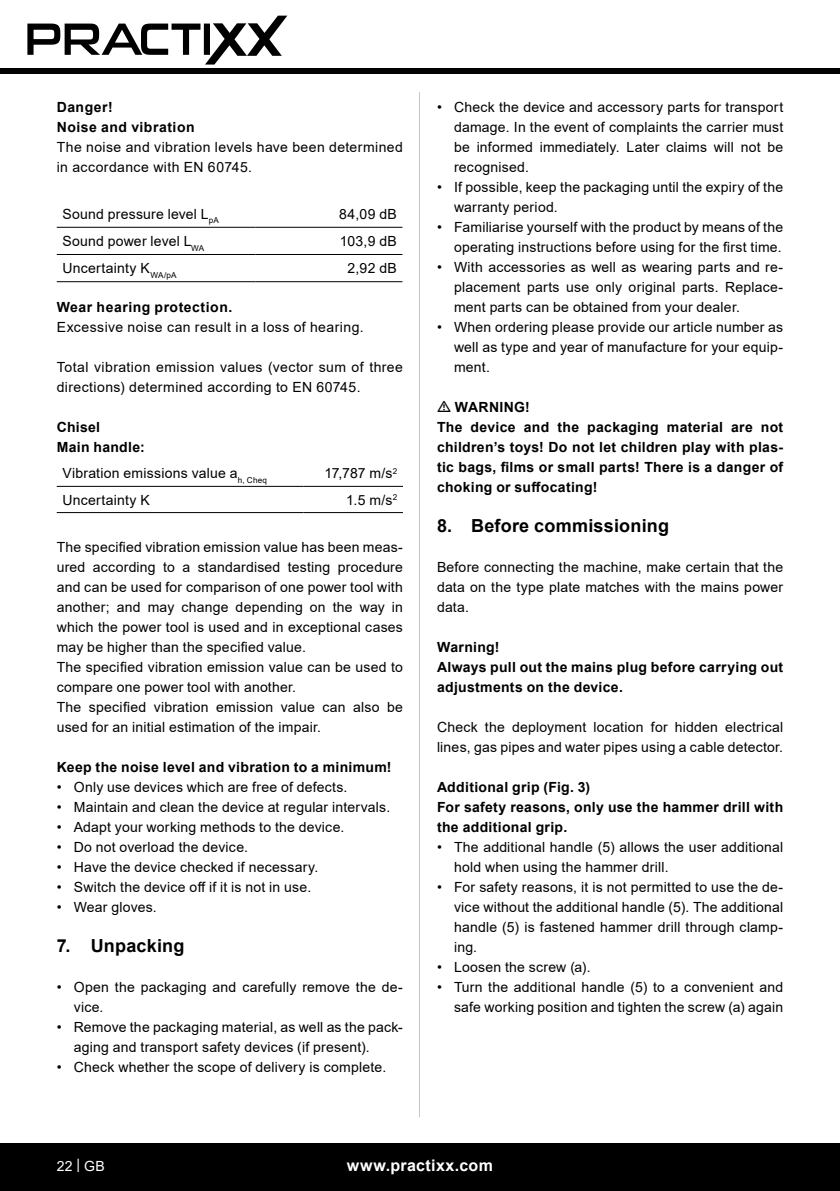
<style>
.page{position:relative;width:840px;height:1191px;background:#fff}
.page>*{position:absolute;margin:0;border:0;box-sizing:border-box;transform-origin:0 0}
.t1{font:700 18px "Arial";letter-spacing:.01em;color:#000}
.t2{font:700 16px "Arial";letter-spacing:.02em;color:#fff}
.t3{font:14px/20px "Arial";letter-spacing:.015em;color:#000}
.Grundtext_TT{font:700 14px/20px "Arial";letter-spacing:.02em;color:#000}
.t4{font:14px "Arial";color:#fff}
</style>
<div class="page">
<div style="left:0;top:1143px;width:839px;height:48px;background:#000"></div>
<div style="left:0;top:68px;width:839px;height:6px;background:#020202"></div>
<svg style="left:27px;top:16px;width:260px;height:49px"></svg>
<hr style="left:419px;top:92px;width:1px;height:1025px;background:#c7c7c7">
<svg style="left:57px;top:226px;width:345px;height:1px"></svg>
<hr style="left:57px;top:227px;width:198px;height:1px;background:#000">
<hr style="left:255px;top:227px;width:147px;height:1px;background:#000">
<hr style="left:57px;top:254px;width:198px;height:1px;background:#000">
<hr style="left:255px;top:254px;width:147px;height:1px;background:#000">
<hr style="left:57px;top:281px;width:198px;height:1px;background:#000">
<hr style="left:255px;top:281px;width:147px;height:1px;background:#000">
<svg style="left:57px;top:485px;width:346px;height:1px"></svg>
<hr style="left:57px;top:486px;width:246px;height:1px;background:#000">
<hr style="left:303px;top:486px;width:100px;height:1px;background:#000">
<hr style="left:57px;top:512px;width:246px;height:1px;background:#000">
<hr style="left:303px;top:512px;width:100px;height:1px;background:#000">
<p class="Grundtext_TT" style="left:57px;top:97px;width:57px">Danger!</p>
<p class="Grundtext_TT" style="left:57px;top:117px;width:139px">Noise and vibration</p>
<p class="t3" style="left:57px;top:137px;width:347px">The noise and vibration levels have been determined in accordance with EN 60745.</p>
<p class="t3" style="left:62px;top:204px;width:158px">Sound pressure level L<sub>pA</sub></p>
<p class="t3" style="left:339px;top:204px;width:59px">84,09 dB</p>
<p class="t3" style="left:62px;top:231px;width:143px">Sound power level L<sub>WA</sub></p>
<p class="t3" style="left:339px;top:231px;width:58px">103,9 dB</p>
<p class="t3" style="left:62px;top:258px;width:116px">Uncertainty K<sub>WA/pA</sub></p>
<p class="t3" style="left:347px;top:258px;width:51px">2,92 dB</p>
<p class="Grundtext_TT" style="left:57px;top:297px;width:177px">Wear hearing protection.</p>
<p class="t3" style="left:57px;top:317px;width:308px">Excessive noise can result in a loss of hearing.</p>
<p class="t3" style="left:57px;top:357px;width:347px">Total vibration emission values (vector sum of three directions) determined according to EN 60745.</p>
<p class="Grundtext_TT" style="left:57px;top:417px;width:45px">Chisel</p>
<p class="Grundtext_TT" style="left:57px;top:437px;width:89px">Main handle:</p>
<p class="t3" style="left:62px;top:463px;width:206px">Vibration emissions value a<sub>h,</sub> <sub>Cheq</sub></p>
<p class="t3" style="left:324px;top:463px;width:74px">17,787 m/s<sup>2</sup></p>
<p class="t3" style="left:62px;top:489px;width:89px">Uncertainty K</p>
<p class="t3" style="left:346px;top:489px;width:52px">1.5 m/s<sup>2</sup></p>
<p class="t3" style="left:57px;top:537px;width:347px;text-align:justify">The specified vibration emission value has been meas&shy;ured according to a standardised testing procedure and can be used for comparison of one power tool with another; and may change depending on the way in which the power tool is used and in exceptional cases may be higher than the specified value.</p>
<p class="t3" style="left:57px;top:657px;width:347px">The specified vibration emission value can be used to compare one power tool with another.</p>
<p class="t3" style="left:57px;top:697px;width:347px">The specified vibration emission value can also be used for an initial estimation of the impair.</p>
<p class="Grundtext_TT" style="left:57px;top:757px;width:336px">Keep the noise level and vibration to a minimum!</p>
<p class="t3" style="left:57px;top:777px;width:292px">• Only use devices which are free of defects.</p>
<p class="t3" style="left:57px;top:797px;width:335px">• Maintain and clean the device at regular intervals.</p>
<p class="t3" style="left:57px;top:817px;width:289px">• Adapt your working methods to the device.</p>
<p class="t3" style="left:57px;top:837px;width:193px">• Do not overload the device.</p>
<p class="t3" style="left:57px;top:857px;width:263px">• Have the device checked if necessary.</p>
<p class="t3" style="left:57px;top:877px;width:256px">• Switch the device off if it is not in use.</p>
<p class="t3" style="left:57px;top:897px;width:102px">• Wear gloves.</p>
<p class="t1" style="left:57px;top:933px;width:129px">7. Unpacking</p>
<p class="t3" style="left:74px;top:977px;width:330px;text-indent:-17px">• Open the packaging and carefully remove the de&shy;vice.</p>
<p class="t3" style="left:74px;top:1017px;width:330px;text-indent:-17px">• Remove the packaging material, as well as the pack&shy;aging and transport safety devices (if present).</p>
<p class="t3" style="left:57px;top:1057px;width:331px">• Check whether the scope of delivery is complete.</p>
<p class="t3" style="left:454px;top:97px;width:330px;text-align:justify;text-indent:-17px">• Check the device and accessory parts for transport damage. In the event of complaints the carrier must be informed immediately. Later claims will not be recognised.</p>
<p class="t3" style="left:454px;top:177px;width:330px;text-indent:-17px">• If possible, keep the packaging until the expiry of the warranty period.</p>
<p class="t3" style="left:437px;top:217px;width:347px;text-align:right">• Familiarise yourself with the product by means of the operating instructions before using for the first time.</p>
<p class="t3" style="left:454px;top:257px;width:330px;text-align:justify;text-indent:-17px">• With accessories as well as wearing parts and re&shy;placement parts use only original parts. Replace&shy;ment parts can be obtained from your dealer.</p>
<p class="t3" style="left:454px;top:317px;width:330px;text-align:justify;text-indent:-17px">• When ordering please provide our article number as well as type and year of manufacture for your equip&shy;ment.</p>
<p class="Grundtext_TT" style="left:454px;top:397px;width:76px">WARNING!</p>
<p class="Grundtext_TT" style="left:437px;top:417px;width:347px;text-align:justify">The device and the packaging material are not children’s toys! Do not let children play with plas&shy;tic bags, films or small parts! There is a danger of choking or suffocating!</p>
<p class="t1" style="left:437px;top:513px;width:233px">8. Before commissioning</p>
<p class="t3" style="left:437px;top:557px;width:347px;text-align:justify">Before connecting the machine, make certain that the data on the type plate matches with the mains power data.</p>
<p class="Grundtext_TT" style="left:437px;top:637px;width:64px">Warning!</p>
<p class="Grundtext_TT" style="left:437px;top:657px;width:347px">Always pull out the mains plug before carrying out adjustments on the device.</p>
<p class="t3" style="left:437px;top:717px;width:347px">Check the deployment location for hidden electrical lines, gas pipes and water pipes using a cable detector.</p>
<p class="Grundtext_TT" style="left:437px;top:777px;width:155px">Additional grip (Fig. 3)</p>
<p class="Grundtext_TT" style="left:437px;top:797px;width:347px">For safety reasons, only use the hammer drill with the additional grip.</p>
<p class="t3" style="left:454px;top:837px;width:330px;text-indent:-17px">• The additional handle (5) allows the user additional hold when using the hammer drill.</p>
<p class="t3" style="left:454px;top:877px;width:330px;text-align:justify;text-indent:-17px">• For safety reasons, it is not permitted to use the de&shy;vice without the additional handle (5). The additional handle (5) is fastened hammer drill through clamp&shy;ing.</p>
<p class="t3" style="left:437px;top:957px;width:155px">• Loosen the screw (a).</p>
<p class="t3" style="left:437px;top:977px;width:347px;text-align:right">• Turn the additional handle (5) to a convenient and safe working position and tighten the screw (a) again</p>
<p class="t4" style="left:57px;top:1156px;width:50px">22 | GB</p>
<p class="t2" style="left:347px;top:1154px;width:147px">www.practixx.com</p>
</div>
